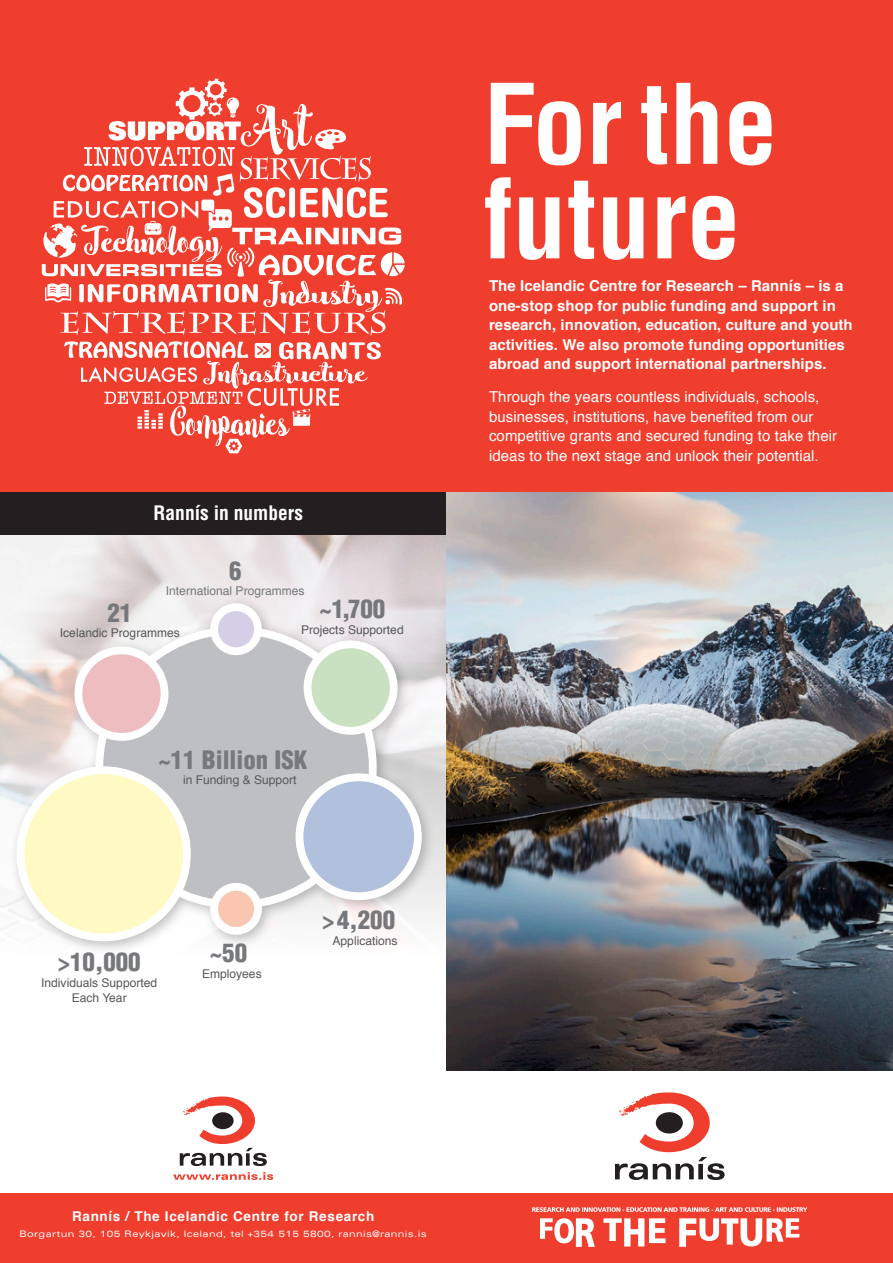
<style>
.page{position:relative;width:893px;height:1263px;background:#fff}
.page>*{position:absolute;margin:0;border:0;box-sizing:border-box;transform-origin:0 0}
.t1{font:700 condensed 108px/94.5px "Helvetica";color:#fff}
.t2{font:900 condensed 24.9px "Helvetica";color:#76787b}
.t3{font:700 condensed 19.5px "Helvetica";color:#fff}
.t4{font:700 15px/19.5px "Helvetica";letter-spacing:.005em;color:#fff}
.t5{font:15px/19.5px "Helvetica";letter-spacing:.005em;color:#fff}
.t6{font:700 13.5px "Helvetica";letter-spacing:.05em;color:#fff}
.t7{font:12px/15.5px "Helvetica";color:#57585a;text-align:center}
.t8{font:12px "Helvetica";color:#76787b}
.t9{font:expanded 9px "Univers";letter-spacing:.04em;color:#fff}
</style>
<div class="page">
<div style="left:0;top:0;width:893px;height:492px;background:#ef3e2e"></div>
<div style="left:0;top:1193px;width:893px;height:70px;background:#ef3e2e"></div>
<svg style="left:180px;top:1096px;width:87px;height:70px"></svg>
<svg style="left:173px;top:1172px;width:100px;height:8px"></svg>
<svg style="left:615px;top:1092px;width:110px;height:88px"></svg>
<img style="left:0;top:535px;width:446px;height:385px">
<div style="left:10px;top:596px;width:426px;height:359px;background:#231f20;opacity:.27"></div>
<div style="left:99px;top:630px;width:274px;height:275px;background:#bebfc2;border-radius:50%"></div>
<div style="left:214px;top:607px;width:44px;height:44px;background:#d4cee6;border-radius:50%"></div>
<div style="left:210px;top:603px;width:52px;height:52px;border:8px solid #fff;border-radius:50%"></div>
<svg style="left:214px;top:887px;width:44px;height:44px"></svg>
<div style="left:210px;top:883px;width:52px;height:52px;border:8px solid #fff;border-radius:50%"></div>
<div style="left:78px;top:650px;width:87px;height:87px;background:#eebdbf;border-radius:50%"></div>
<div style="left:75px;top:646px;width:93px;height:95px;border:8px solid #fff;border-radius:50%"></div>
<div style="left:308px;top:644px;width:86px;height:87px;background:#c9e1c1;border-radius:50%"></div>
<div style="left:304px;top:640px;width:94px;height:95px;border:8px solid #fff;border-radius:50%"></div>
<div style="left:299px;top:777px;width:119px;height:119px;background:#b1c0dd;border-radius:50%"></div>
<div style="left:296px;top:773px;width:126px;height:127px;border:8px solid #fff;border-radius:50%"></div>
<div style="left:20px;top:770px;width:167px;height:167px;background:#fffac4;border-radius:50%"></div>
<div style="left:17px;top:766px;width:174px;height:175px;border:8px solid #fff;border-radius:50%"></div>
<div style="left:0;top:492px;width:446px;height:43px;background:#231f20"></div>
<img style="left:446px;top:492px;width:447px;height:578px">
<svg style="left:42px;top:79px;width:363px;height:374px"></svg>
<svg style="left:532px;top:1207px;width:275px;height:5px"></svg>
<svg style="left:540px;top:1218px;width:55px;height:29px"></svg>
<svg style="left:603px;top:1218px;width:63px;height:28px"></svg>
<svg style="left:679px;top:1218px;width:120px;height:29px"></svg>
<h3 class="t3" style="left:154px;top:501px;width:151px">Rannís in numbers</h3>
<h2 class="t2" style="left:229px;top:555px;width:14px">6</h2>
<p class="t8" style="left:166px;top:582px;width:140px">International Programmes</p>
<h2 class="t2" style="left:319px;top:594px;width:67px">~1,700</h2>
<p class="t7" style="left:301px;top:622px;width:104px">Projects Supported</p>
<h2 class="t2" style="left:107px;top:597px;width:26px">21</h2>
<p class="t7" style="left:60px;top:626px;width:121px">Icelandic Programmes</p>
<h2 class="t2" style="left:158px;top:744px;width:151px">~11 Billion ISK</h2>
<p class="t7" style="left:183px;top:773px;width:115px">in Funding &amp; Support</p>
<h2 class="t2" style="left:58px;top:946px;width:84px">&gt;10,000</h2>
<p class="t7" style="left:41px;top:975px;width:117px">Individuals Supported<br>Each Year</p>
<h2 class="t2" style="left:210px;top:938px;width:39px">~50</h2>
<p class="t7" style="left:202px;top:966px;width:61px">Employees</p>
<h2 class="t2" style="left:322px;top:905px;width:74px">&gt;4,200</h2>
<p class="t7" style="left:333px;top:933px;width:67px">Applications</p>
<h1 class="t1" style="left:483px;top:76px;width:296px">For the future</h1>
<p class="t4" style="left:489px;top:276px;width:365px">The Icelandic Centre for Research – Rannís – is a one-stop shop for public funding and support in research, innovation, education, culture and youth activities. We also promote funding opportunities abroad and support international partnerships.</p>
<p class="t5" style="left:489px;top:388px;width:350px">Through the years countless individuals, schools, businesses, institutions, have benefited from our competitive grants and secured funding to take their ideas to the next stage and unlock their potential.</p>
<p class="t6" style="left:72px;top:1205px;width:304px">Rannís / The Icelandic Centre for Research</p>
<p class="t9" style="left:20px;top:1229px;width:409px">Borgartun 30, 105 Reykjavik, Iceland, tel +354 515 5800, rannis@rannis.is</p>
</div>
